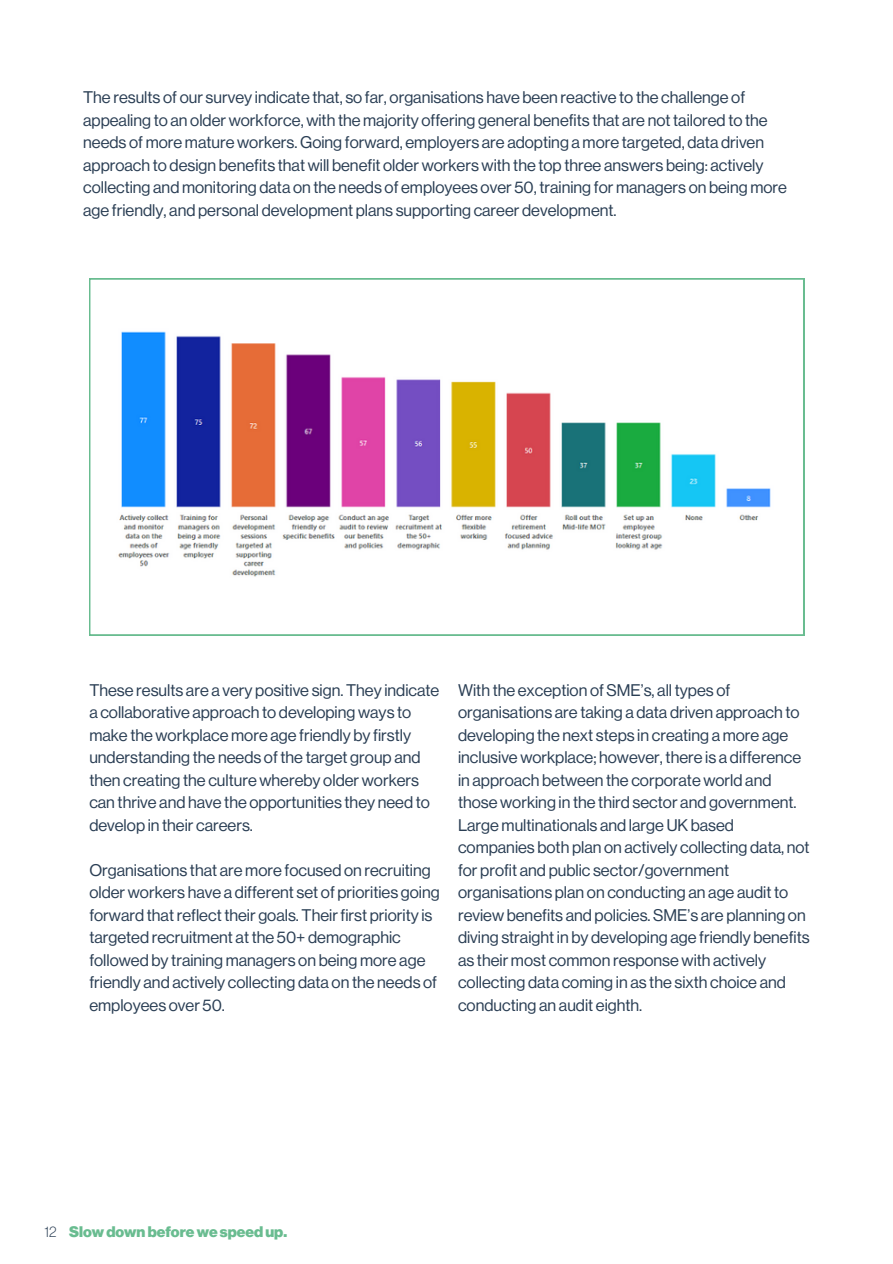
<style>
.page{position:relative;width:893px;height:1264px;background:#fff}
.page>*{position:absolute;margin:0;border:0;box-sizing:border-box;transform-origin:0 0}
.t1{font:16.5px/22.5px "Neue Haas Display";color:#2a3e54}
.t2{font:900 15px "Neue Haas Display";color:#69bc90}
.t3{font:100 15px "Neue Haas Display";color:#2a3e54}
</style>
<div class="page">
<svg style="left:89px;top:278px;width:715px;height:357px"></svg>
<img style="left:106px;top:328px;width:684px;height:249px">
<p class="t1" style="left:83px;top:86px;width:705px">The results of our survey indicate that, so far, organisations have been reactive to the challenge of appealing to an older workforce, with the majority offering general benefits that are not tailored to the needs of more mature workers. Going forward, employers are adopting a more targeted, data driven approach to design benefits that will benefit older workers with the top three answers being: actively collecting and monitoring data on the needs of employees over 50, training for managers on being more age friendly, and personal development plans supporting career development.</p>
<p class="t1" style="left:89px;top:679px;width:351px">These results are a very positive sign. They indicate a collaborative approach to developing ways to make the workplace more age friendly by firstly understanding the needs of the target group and then creating the culture whereby older workers can thrive and have the opportunities they need to develop in their careers.</p>
<p class="t1" style="left:89px;top:859px;width:352px">Organisations that are more focused on recruiting older workers have a different set of priorities going forward that reflect their goals. Their first priority is targeted recruitment at the 50+ demographic followed by training managers on being more age friendly and actively collecting data on the needs of employees over 50.</p>
<p class="t1" style="left:458px;top:679px;width:353px">With the exception of SME’s, all types of organisations are taking a data driven approach to developing the next steps in creating a more age inclusive workplace; however, there is a difference in approach between the corporate world and those working in the third sector and government.<br>Large multinationals and large UK based companies both plan on actively collecting data, not for profit and public sector/government organisations plan on conducting an age audit to review benefits and policies. SME’s are planning on diving straight in by developing age friendly benefits as their most common response with actively collecting data coming in as the sixth choice and conducting an audit eighth.</p>
<p class="t3" style="left:45px;top:1224px;width:14px">12</p>
<p class="t2" style="left:69px;top:1224px;width:219px">Slow downbefore we speedup.</p>
</div>
